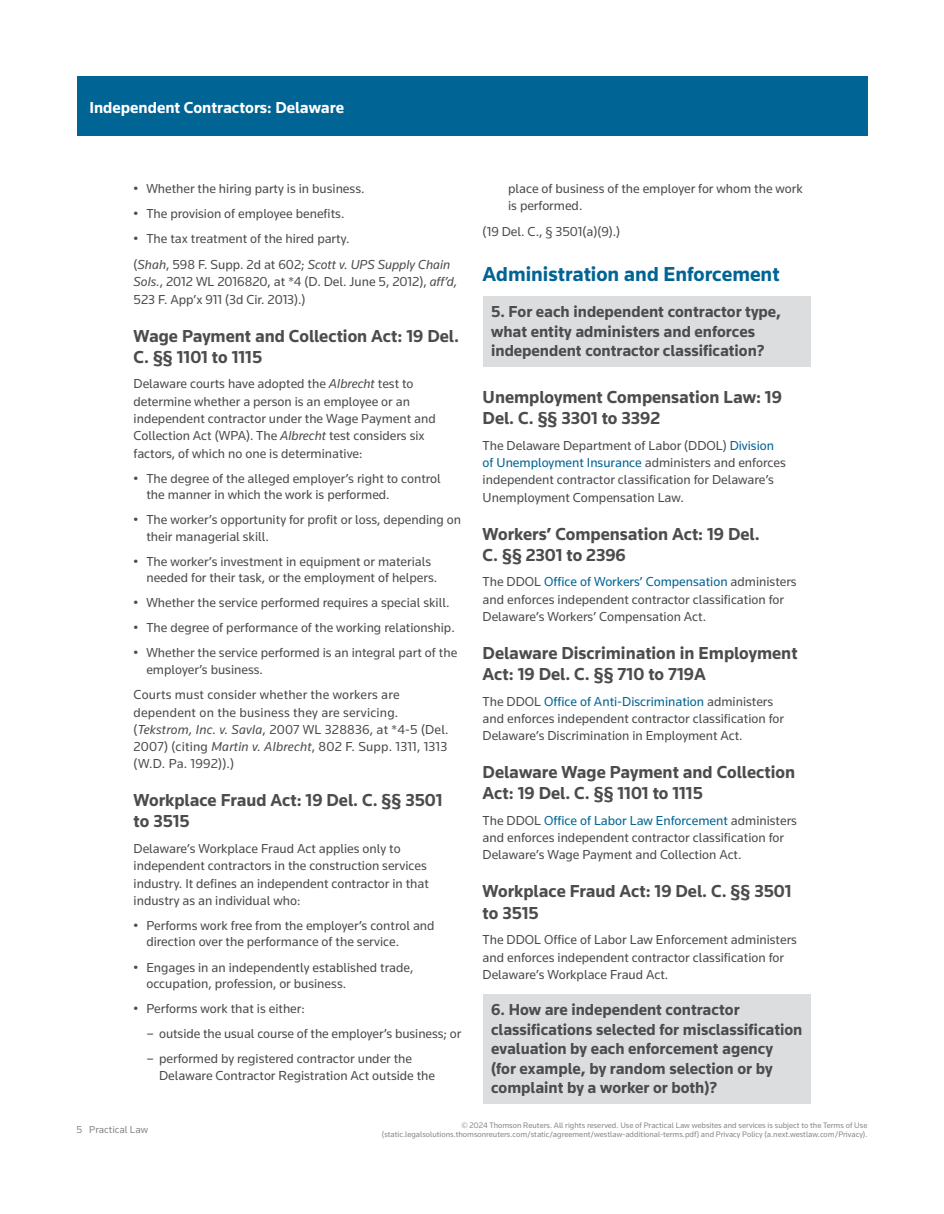
<style>
.page{position:relative;width:944px;height:1214px;background:#fff}
.page>*{position:absolute;margin:0;border:0;box-sizing:border-box;transform-origin:0 0}
.t1{font:700 21px "Knowledge";color:#006494}
.t2{font:700 18px/21px "Knowledge";color:#4b4c4d}
.t3{font:700 16.5px/19.5px "Knowledge";color:#4b4c4d}
.t4{font:700 16.5px "Knowledge";color:#fff}
.t5{font:13.5px/17.2px "Knowledge";color:#4b4c4d}
.t6{font:10.5px "Knowledge";color:#86888b}
.t7{font:8.25px/9.8px "Knowledge";color:#86888b;text-align:right}
.s1{font-style:italic}
.s2{color:#006494}
</style>
<div class="page">
<div style="left:77px;top:77px;width:790px;height:59px;background:#006494"></div>
<div style="left:482px;top:296px;width:328px;height:70px;background:#dcdddf"></div>
<div style="left:482px;top:994px;width:328px;height:109px;background:#dcdddf"></div>
<p class="t4" style="left:89px;top:97px;width:256px">Independent Contractors: Delaware</p>
<p class="t5" style="left:134px;top:180px;width:232px">• Whether the hiring party is in business.</p>
<p class="t5" style="left:134px;top:205px;width:212px">• The provision of employee benefits.</p>
<p class="t5" style="left:134px;top:226px;width:318px;line-height:25.8px">• The tax treatment of the hired party.<br>(<span class="s1">Shah</span>, 598 F. Supp. 2d at 602; <span class="s1">Scott v. UPS Supply Chain</span></p>
<p class="t5" style="left:134px;top:273px;width:325px"><span class="s1">Sols.</span>, 2012 WL 2016820, at *4 (D. Del. June 5, 2012), <span class="s1">aff’d,<br></span>523 F. App’x 911 (3d Cir. 2013).)</p>
<h2 class="t2" style="left:134px;top:325px;width:327px">Wage Payment and Collection Act: 19 Del.<br>C. §§ 1101 to 1115</h2>
<p class="t5" style="left:134px;top:375px;width:304px">Delaware courts have adopted the <span class="s1">Albrecht</span> test to determine whether a person is an employee or an independent contractor under the Wage Payment and Collection Act (WPA). The <span class="s1">Albrecht</span> test considers six factors, of which no one is determinative:</p>
<p class="t5" style="left:146px;top:469px;width:296px;line-height:16.5px;text-indent:-13px">• The degree of the alleged employer’s right to control the manner in which the work is performed.</p>
<p class="t5" style="left:146px;top:511px;width:316px;line-height:16.5px;text-indent:-13px">• The worker’s opportunity for profit or loss, depending on their managerial skill.</p>
<p class="t5" style="left:146px;top:552px;width:292px;line-height:16.5px;text-indent:-13px">• The worker’s investment in equipment or materials needed for their task, or the employment of helpers.</p>
<p class="t5" style="left:134px;top:593px;width:317px">• Whether the service performed requires a special skill.</p>
<p class="t5" style="left:134px;top:618px;width:322px">• The degree of performance of the working relationship.</p>
<p class="t5" style="left:146px;top:644px;width:312px;line-height:16.5px;text-indent:-13px">• Whether the service performed is an integral part of the employer’s business.</p>
<p class="t5" style="left:134px;top:686px;width:316px">Courts must consider whether the workers are dependent on the business they are servicing. (<span class="s1">Tekstrom, Inc. v. Savla</span>, 2007 WL 328836, at *4-5 (Del.<br>2007) (citing <span class="s1">Martin v. Albrecht</span>, 802 F. Supp. 1311, 1313 (W.D. Pa. 1992)).)</p>
<h2 class="t2" style="left:134px;top:789px;width:310px">Workplace Fraud Act: 19 Del. C. §§ 3501 to 3515</h2>
<p class="t5" style="left:134px;top:840px;width:297px">Delaware’s Workplace Fraud Act applies only to independent contractors in the construction services industry. It defines an independent contractor in that industry as an individual who:</p>
<p class="t5" style="left:146px;top:917px;width:290px;line-height:16.5px;text-indent:-13px">• Performs work free from the employer’s control and direction over the performance of the service.</p>
<p class="t5" style="left:146px;top:958px;width:269px;line-height:16.5px;text-indent:-13px">• Engages in an independently established trade, occupation, profession, or business.</p>
<p class="t5" style="left:134px;top:999px;width:173px">• Performs work that is either:</p>
<p class="t5" style="left:146px;top:1024px;width:316px">– outside the usual course of the employer’s business; or</p>
<p class="t5" style="left:159px;top:1050px;width:277px;line-height:16.5px;text-indent:-13px">– performed by registered contractor under the<br>Delaware Contractor Registration Act outside the</p>
<p class="t5" style="left:508px;top:180px;width:296px;line-height:16.5px">place of business of the employer for whom the work is performed.</p>
<p class="t5" style="left:482px;top:222px;width:139px">(19 Del. C., § 3501(a)(9).)</p>
<h1 class="t1" style="left:482px;top:261px;width:298px">Administration and Enforcement</h1>
<p class="t3" style="left:491px;top:302px;width:292px">5. For each independent contractor type, what entity administers and enforces independent contractor classification?</p>
<h2 class="t2" style="left:482px;top:386px;width:301px">Unemployment Compensation Law: 19<br>Del. C. §§ 3301 to 3392</h2>
<p class="t5" style="left:482px;top:436px;width:304px">The Delaware Department of Labor (DDOL) <span class="s2">Division of Unemployment Insurance</span> administers and enforces independent contractor classification for Delaware’s Unemployment Compensation Law.</p>
<h2 class="t2" style="left:482px;top:523px;width:278px">Workers’ Compensation Act: 19 Del.<br>C. §§ 2301 to 2396</h2>
<p class="t5" style="left:482px;top:573px;width:315px">The DDOL <span class="s2">Office of Workers’ Compensation</span> administers and enforces independent contractor classification for<br>Delaware’s Workers’ Compensation Act.</p>
<h2 class="t2" style="left:482px;top:642px;width:316px">Delaware Discrimination in Employment<br>Act: 19 Del. C. §§ 710 to 719A</h2>
<p class="t5" style="left:482px;top:692px;width:303px">The DDOL <span class="s2">Office of Anti-Discrimination</span> administers and enforces independent contractor classification for<br>Delaware’s Discrimination in Employment Act.</p>
<h2 class="t2" style="left:482px;top:761px;width:314px">Delaware Wage Payment and Collection<br>Act: 19 Del. C. §§ 1101 to 1115</h2>
<p class="t5" style="left:482px;top:811px;width:316px">The DDOL <span class="s2">Office of Labor Law Enforcement</span> administers and enforces independent contractor classification for<br>Delaware’s Wage Payment and Collection Act.</p>
<h2 class="t2" style="left:482px;top:880px;width:310px">Workplace Fraud Act: 19 Del. C. §§ 3501 to 3515</h2>
<p class="t5" style="left:482px;top:931px;width:316px">The DDOL Office of Labor Law Enforcement administers and enforces independent contractor classification for<br>Delaware’s Workplace Fraud Act.</p>
<p class="t3" style="left:491px;top:999px;width:313px">6. How are independent contractor classifications selected for misclassification evaluation by each enforcement agency<br>(for example, by random selection or by complaint by a worker or both)?</p>
<p class="t6" style="left:77px;top:1123px;width:73px">5 Practical Law</p>
<p class="t7" style="left:382px;top:1119px;width:487px">© 2024 Thomson Reuters. All rights reserved. Use of Practical Law websites and services is subject to the Terms of Use (static.legalsolutions.thomsonreuters.com/static/agreement/westlaw-additional-terms.pdf) and Privacy Policy (a.next.westlaw.com/Privacy).</p>
</div>
